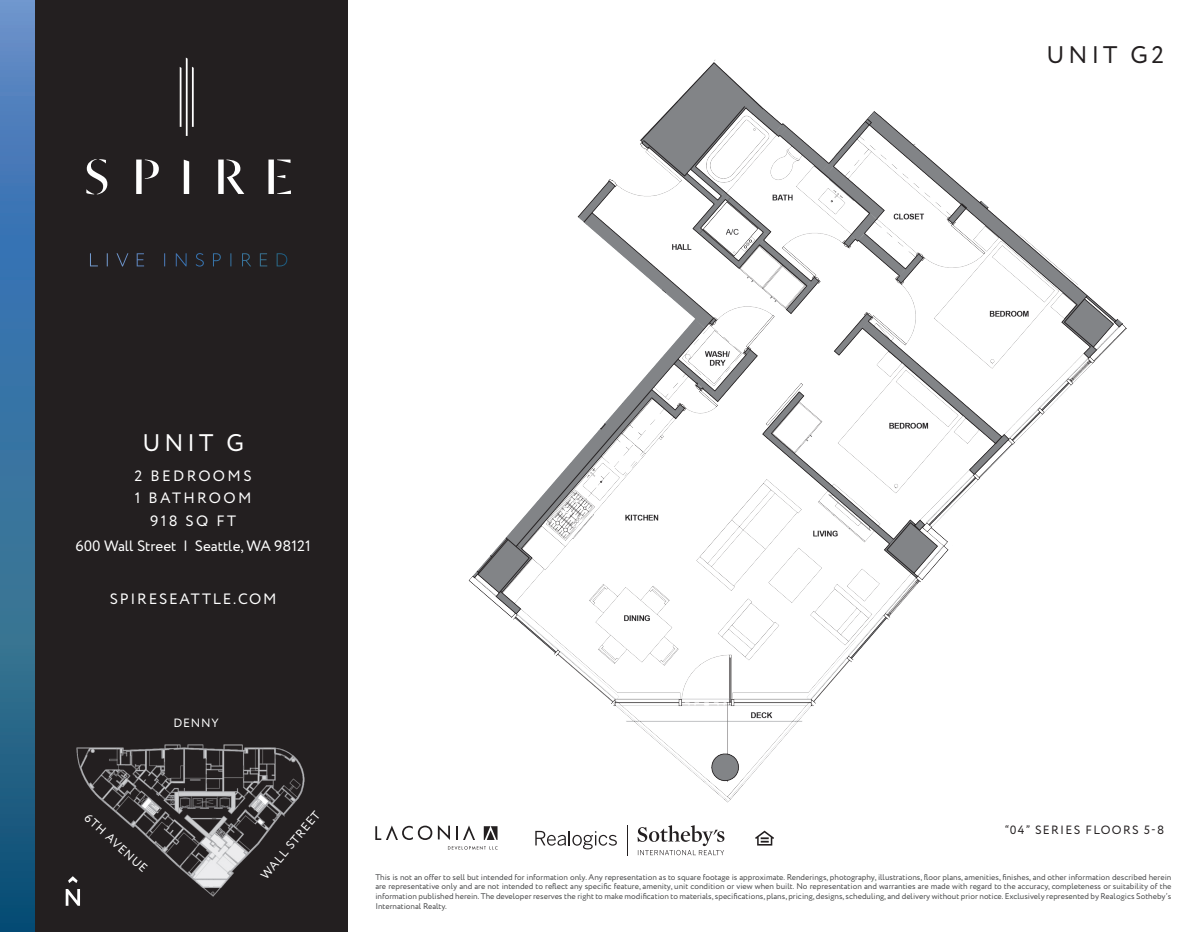
<style>
.page{position:relative;width:1202px;height:932px;background:#fff}
.page>*{position:absolute;margin:0;border:0;box-sizing:border-box;transform-origin:0 0}
.t1{font:24px "Circe";letter-spacing:.16em;color:#231f20}
.t2{font:24px "Circe";color:#fff}
.t3{font:15px "Circe";color:#fff}
.t4{font:15px "Circe";letter-spacing:.12em;color:#fff}
.t5{font:15px/22.5px "Circe";letter-spacing:.16em;color:#fff}
.t6{font:12px "Circe";letter-spacing:.06em;color:#fff}
.t7{font:12px "Circe";letter-spacing:.11em;color:#231f20}
.t8{font:8.25px/9.8px "Circe";color:#4b4c4d;text-align:justify}
</style>
<div class="page">
<div style="left:21px;top:0;width:326px;height:932px;background:#231f20"></div>
<svg style="left:86px;top:159px;width:21px;height:35px"></svg>
<svg style="left:136px;top:159px;width:23px;height:35px"></svg>
<svg style="left:184px;top:160px;width:5px;height:34px"></svg>
<svg style="left:180px;top:58px;width:14px;height:78px"></svg>
<svg style="left:90px;top:253px;width:113px;height:13px"></svg>
<svg style="left:0;top:0;width:34px;height:932px;background:#36709f"></svg>
<svg style="left:448px;top:846px;width:49px;height:3px"></svg>
<svg style="left:583px;top:846px;width:10px;height:3px"></svg>
<hr style="left:627px;top:825px;width:1px;height:30px;background:#231f20">
<svg style="left:637px;top:846px;width:87px;height:9px"></svg>
<img style="left:65px;top:744px;width:192px;height:162px">
<img style="left:203px;top:58px;width:924px;height:788px">
<p class="t1" style="left:1046px;top:39px;width:119px">UNIT G2</p>
<p class="t2" style="left:142px;top:427px;width:103px">UNIT G</p>
<p class="t5" style="left:135px;top:465px;width:118px">2 BEDROOMS<br>1 BATHROOM</p>
<p class="t4" style="left:150px;top:510px;width:87px">918 SQ FT</p>
<p class="t3" style="left:75px;top:536px;width:237px">600 Wall Street | Seattle, WA 98121</p>
<p class="t4" style="left:110px;top:588px;width:168px">SPIRESEATTLE.COM</p>
<h3 class="t6" style="left:174px;top:714px;width:46px">DENNY</h3>
<h3 class="t6" style="left:92px;top:810px;width:81px;rotate:42deg">6TH AVENUE</h3>
<h3 class="t6" style="left:257px;top:872px;width:86px;rotate:-50deg">WALL STREET</h3>
<p class="t7" style="left:1004px;top:822px;width:161px">“04” SERIES FLOORS 5-8</p>
<p class="t8" style="left:375px;top:872px;width:797px">This is not an offer to sell but intended for information only. Any representation as to square footage is approximate. Renderings, photography, illustrations, floor plans, amenities, finishes, and other information described herein are representative only and are not intended to reflect any specific feature, amenity, unit condition or view when built. No representation and warranties are made with regard to the accuracy, completeness or suitability of the information published herein. The developer reserves the right to make modification to materials, specifications, plans, pricing, designs, scheduling, and delivery without prior notice. Exclusively represented by Realogics Sotheby’s International Realty.</p>
</div>
